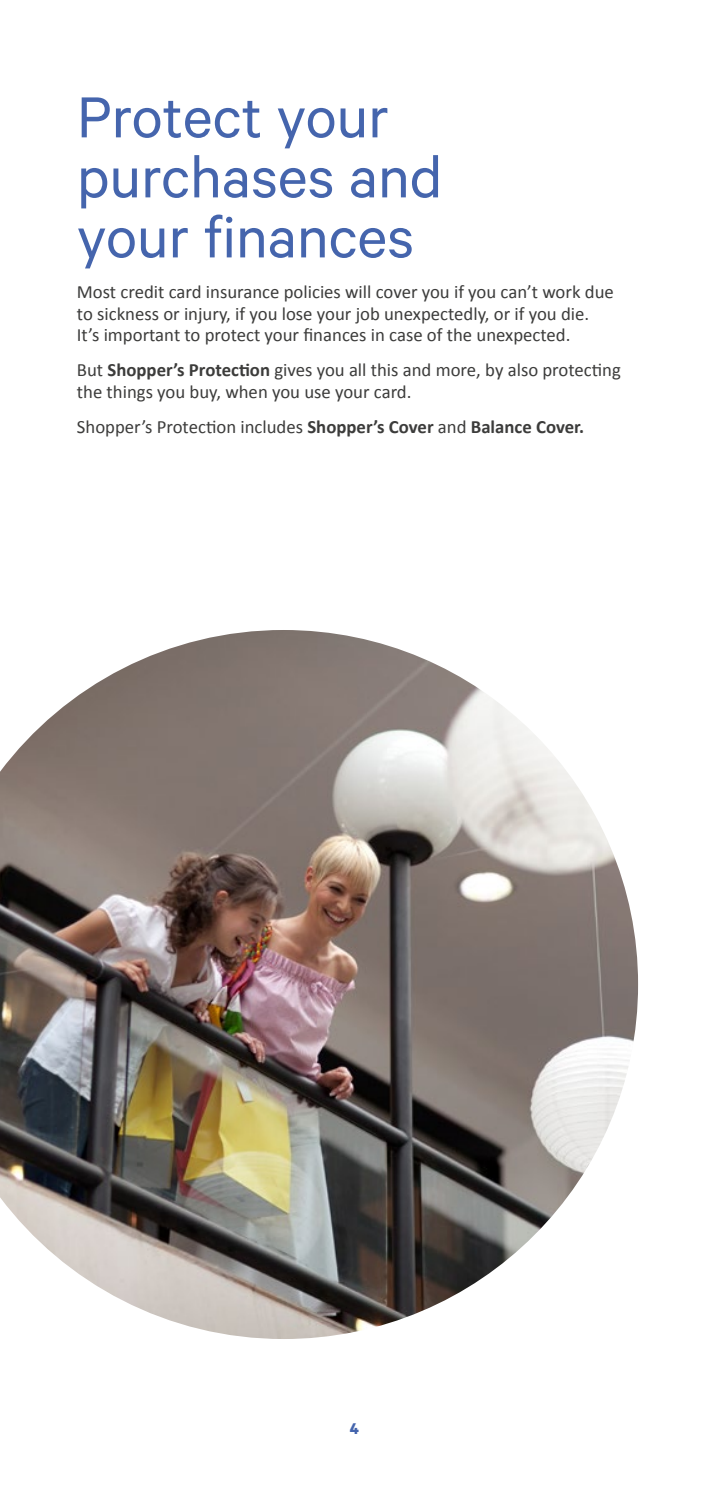
<style>
.page{position:relative;width:709px;height:1489px;background:#fff}
.page>*{position:absolute;margin:0;border:0;box-sizing:border-box;transform-origin:0 0}
.t1{font:65px/60px "Calibre";color:#4565ad}
.t2{font:18.75px/21.2px "Calibri";color:#3c3c3b}
.t3{font:700 17.5px "Calibre";color:#4565ad}
.s1{font-weight:700}
</style>
<div class="page">
<img style="left:0;top:630px;width:638px;height:708px">
<h1 class="t1" style="left:77px;top:85px;width:367px">Protect your purchases and your finances</h1>
<p class="t2" style="left:77px;top:281px;width:538px">Most credit card insurance policies will cover you if you can’t work due to sickness or injury, if you lose your job unexpectedly, or if you die.<br>It’s important to protect your finances in case of the unexpected.</p>
<p class="t2" style="left:77px;top:359px;width:545px">But <span class="s1">Shopper’s Protection</span> gives you all this and more, by also protecting the things you buy, when you use your card.</p>
<p class="t2" style="left:77px;top:416px;width:509px">Shopper’s Protection includes <span class="s1">Shopper’s Cover</span> and <span class="s1">Balance Cover.</span></p>
<p class="t3" style="left:350px;top:1417px;width:11px">4</p>
</div>
